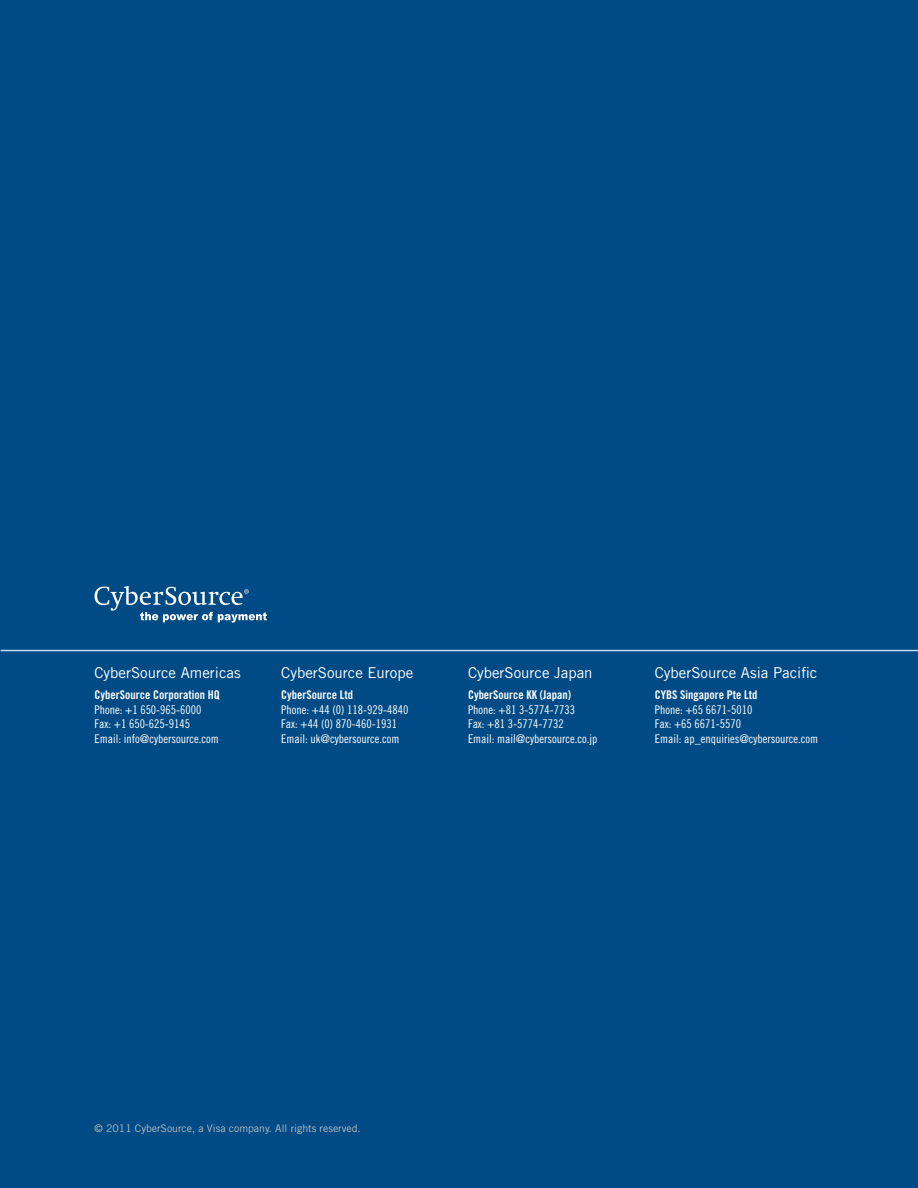
<style>
.page{position:relative;width:918px;height:1188px;background:#004b85}
.page>*{position:absolute;margin:0;border:0;box-sizing:border-box;transform-origin:0 0}
.t1{font:15px "Trade Gothic LT Std";color:#fff}
.t2{font:12px/14.4px "Trade Gothic LT Std Cn 18";color:#fff}
.t3{font:12px "Trade Gothic LT Std Bd Cn 20";color:#fff}
.t4{font:10.5px "Trade Gothic LT Std";color:#bcbec0}
</style>
<div class="page">
<svg style="left:94px;top:586px;width:173px;height:37px"></svg>
<hr style="left:1px;top:650px;width:917px;height:1px;background:#bfdcf3">
<p class="t1" style="left:94px;top:664px;width:148px">CyberSource Americas</p>
<p class="t3" style="left:94px;top:688px;width:127px">CyberSource Corporation HQ</p>
<p class="t2" style="left:94px;top:702px;width:126px">Phone: +1 650-965-6000<br>Fax: +1 650-625-9145<br>Email: info@cybersource.com</p>
<p class="t1" style="left:281px;top:664px;width:134px">CyberSource Europe</p>
<p class="t3" style="left:281px;top:688px;width:73px">CyberSource Ltd</p>
<p class="t2" style="left:281px;top:702px;width:129px">Phone: +44 (0) 118-929-4840<br>Fax: +44 (0) 870-460-1931<br>Email: uk@cybersource.com</p>
<p class="t1" style="left:468px;top:664px;width:126px">CyberSource Japan</p>
<p class="t3" style="left:468px;top:688px;width:105px">CyberSource KK (Japan)</p>
<p class="t2" style="left:468px;top:702px;width:131px">Phone: +81 3-5774-7733<br>Fax: +81 3-5774-7732<br>Email: mail@cybersource.co.jp</p>
<p class="t1" style="left:655px;top:664px;width:164px">CyberSource Asia Pacific</p>
<p class="t3" style="left:655px;top:688px;width:104px">CYBS Singapore Pte Ltd</p>
<p class="t2" style="left:655px;top:702px;width:165px">Phone: +65 6671-5010<br>Fax: +65 6671-5570<br>Email: ap_enquiries@cybersource.com</p>
<p class="t4" style="left:94px;top:1122px;width:268px">© 2011 CyberSource, a Visa company. All rights reserved.</p>
</div>
